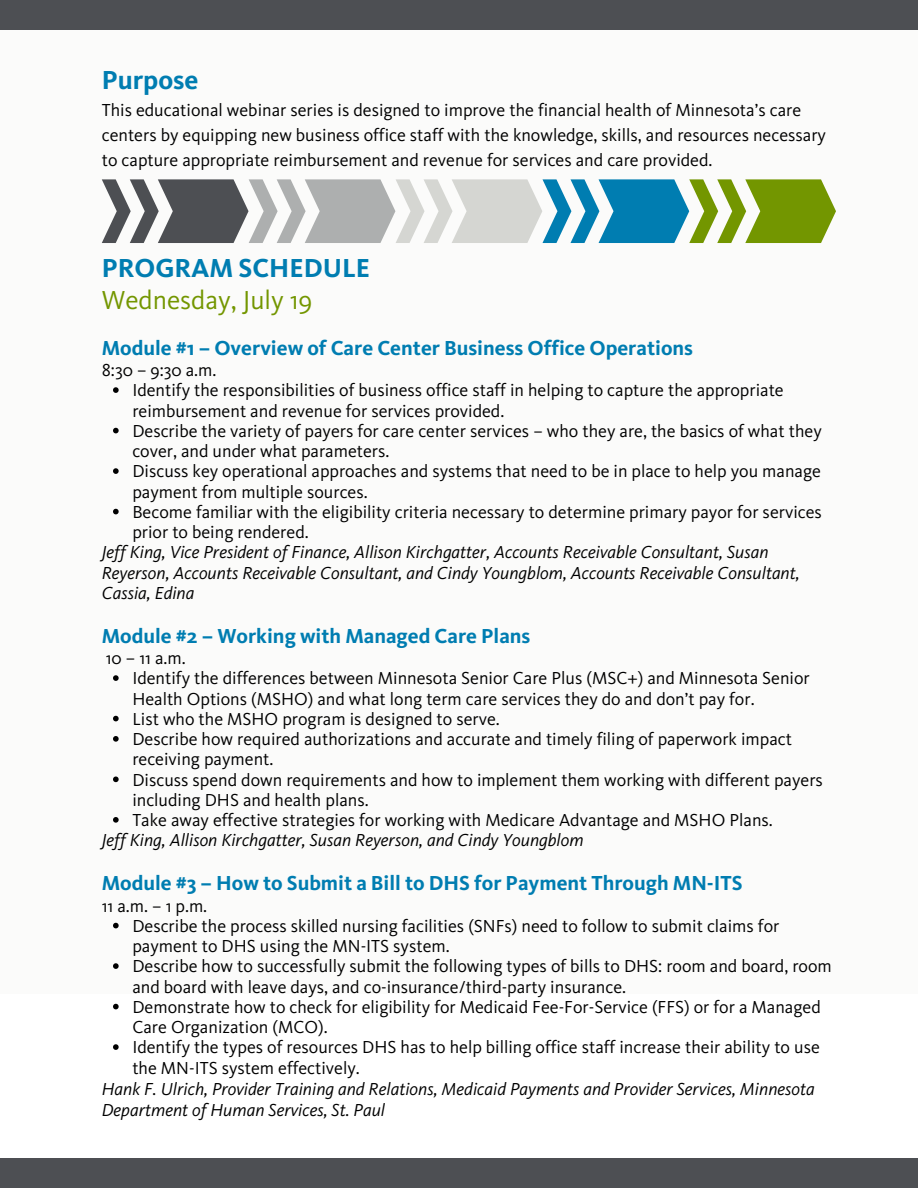
<style>
.page{position:relative;width:918px;height:1188px;background:#fff}
.page>*{position:absolute;margin:0;border:0;box-sizing:border-box;transform-origin:0 0}
.t1{font:700 27px "Kievit OT";color:#007db1}
.t2{font:27px "Kievit OT";color:#739600}
.t3{font:700 21px "Kievit OT";color:#007db1}
.t4{font:18px/20.2px "Kievit OT";color:#000}
.t5{font:italic 18px/20.2px "Kievit OT";color:#000}
</style>
<div class="page">
<div style="left:0;top:1159px;width:918px;height:29px;background:#4d4f53"></div>
<div style="left:0;top:0;width:918px;height:994px;background:#fbfbfa"></div>
<svg style="left:102px;top:179px;width:734px;height:64px"></svg>
<div style="left:0;top:0;width:918px;height:29px;background:#4d4f53"></div>
<svg style="left:113px;top:387px;width:6px;height:6px"></svg>
<svg style="left:113px;top:428px;width:6px;height:5px"></svg>
<svg style="left:113px;top:468px;width:6px;height:6px"></svg>
<svg style="left:113px;top:509px;width:6px;height:5px"></svg>
<svg style="left:113px;top:675px;width:6px;height:6px"></svg>
<svg style="left:113px;top:716px;width:6px;height:5px"></svg>
<svg style="left:113px;top:736px;width:6px;height:6px"></svg>
<svg style="left:113px;top:777px;width:6px;height:5px"></svg>
<svg style="left:113px;top:817px;width:6px;height:6px"></svg>
<svg style="left:113px;top:923px;width:6px;height:5px"></svg>
<svg style="left:113px;top:963px;width:6px;height:6px"></svg>
<svg style="left:113px;top:1004px;width:6px;height:5px"></svg>
<svg style="left:113px;top:1044px;width:6px;height:6px"></svg>
<p class="t1" style="left:102px;top:64px;width:98px">Purpose</p>
<p class="t4" style="left:102px;top:97px;width:726px;line-height:24.8px">This educational webinar series is designed to improve the financial health of Minnesota’s care centers by equipping new business office staff with the knowledge, skills, and resources necessary to capture appropriate reimbursement and revenue for services and care provided.</p>
<p class="t1" style="left:102px;top:252px;width:270px">PROGRAM SCHEDULE</p>
<p class="t2" style="left:102px;top:283px;width:212px">Wednesday, July 19</p>
<p class="t3" style="left:102px;top:335px;width:593px">Module #1 – Overview of Care Center Business Office Operations</p>
<p class="t4" style="left:102px;top:360px;width:116px">8:30 – 9:30 a.m.</p>
<p class="t4" style="left:132px;top:380px;width:653px">Identify the responsibilities of business office staff in helping to capture the appropriate reimbursement and revenue for services provided.</p>
<p class="t4" style="left:132px;top:420px;width:691px">Describe the variety of payers for care center services – who they are, the basics of what they cover, and under what parameters.</p>
<p class="t4" style="left:132px;top:461px;width:690px">Discuss key operational approaches and systems that need to be in place to help you manage payment from multiple sources.</p>
<p class="t4" style="left:132px;top:501px;width:691px">Become familiar with the eligibility criteria necessary to determine primary payor for services prior to being rendered.</p>
<p class="t5" style="left:102px;top:542px;width:699px">Jeff King, Vice President of Finance, Allison Kirchgatter, Accounts Receivable Consultant, Susan<br>Reyerson, Accounts Receivable Consultant, and Cindy Youngblom, Accounts Receivable Consultant,<br>Cassia, Edina</p>
<p class="t3" style="left:102px;top:623px;width:430px">Module #2 – Working with Managed Care Plans</p>
<p class="t4" style="left:106px;top:648px;width:81px">10 – 11 a.m.</p>
<p class="t4" style="left:132px;top:668px;width:679px">Identify the differences between Minnesota Senior Care Plus (MSC+) and Minnesota Senior<br>Health Options (MSHO) and what long term care services they do and don’t pay for.</p>
<p class="t4" style="left:132px;top:708px;width:369px">List who the MSHO program is designed to serve.</p>
<p class="t4" style="left:132px;top:729px;width:661px">Describe how required authorizations and accurate and timely filing of paperwork impact receiving payment.</p>
<p class="t4" style="left:132px;top:769px;width:692px">Discuss spend down requirements and how to implement them working with different payers including DHS and health plans.</p>
<p class="t4" style="left:132px;top:810px;width:642px">Take away effective strategies for working with Medicare Advantage and MSHO Plans.</p>
<p class="t5" style="left:102px;top:830px;width:483px">Jeff King, Allison Kirchgatter, Susan Reyerson, and Cindy Youngblom</p>
<p class="t3" style="left:102px;top:870px;width:642px">Module #3 – How to Submit a Bill to DHS for Payment Through MN-ITS</p>
<p class="t4" style="left:102px;top:895px;width:107px">11 a.m. – 1 p.m.</p>
<p class="t4" style="left:132px;top:915px;width:649px">Describe the process skilled nursing facilities (SNFs) need to follow to submit claims for payment to DHS using the MN-ITS system.</p>
<p class="t4" style="left:132px;top:956px;width:701px">Describe how to successfully submit the following types of bills to DHS: room and board, room and board with leave days, and co-insurance/third-party insurance.</p>
<p class="t4" style="left:132px;top:996px;width:690px">Demonstrate how to check for eligibility for Medicaid Fee-For-Service (FFS) or for a Managed<br>Care Organization (MCO).</p>
<p class="t4" style="left:132px;top:1037px;width:689px">Identify the types of resources DHS has to help billing office staff increase their ability to use the MN-ITS system effectively.</p>
<p class="t5" style="left:102px;top:1078px;width:715px;line-height:21.3px">Hank F. Ulrich, Provider Training and Relations, Medicaid Payments and Provider Services, Minnesota<br>Department of Human Services, St. Paul</p>
</div>
